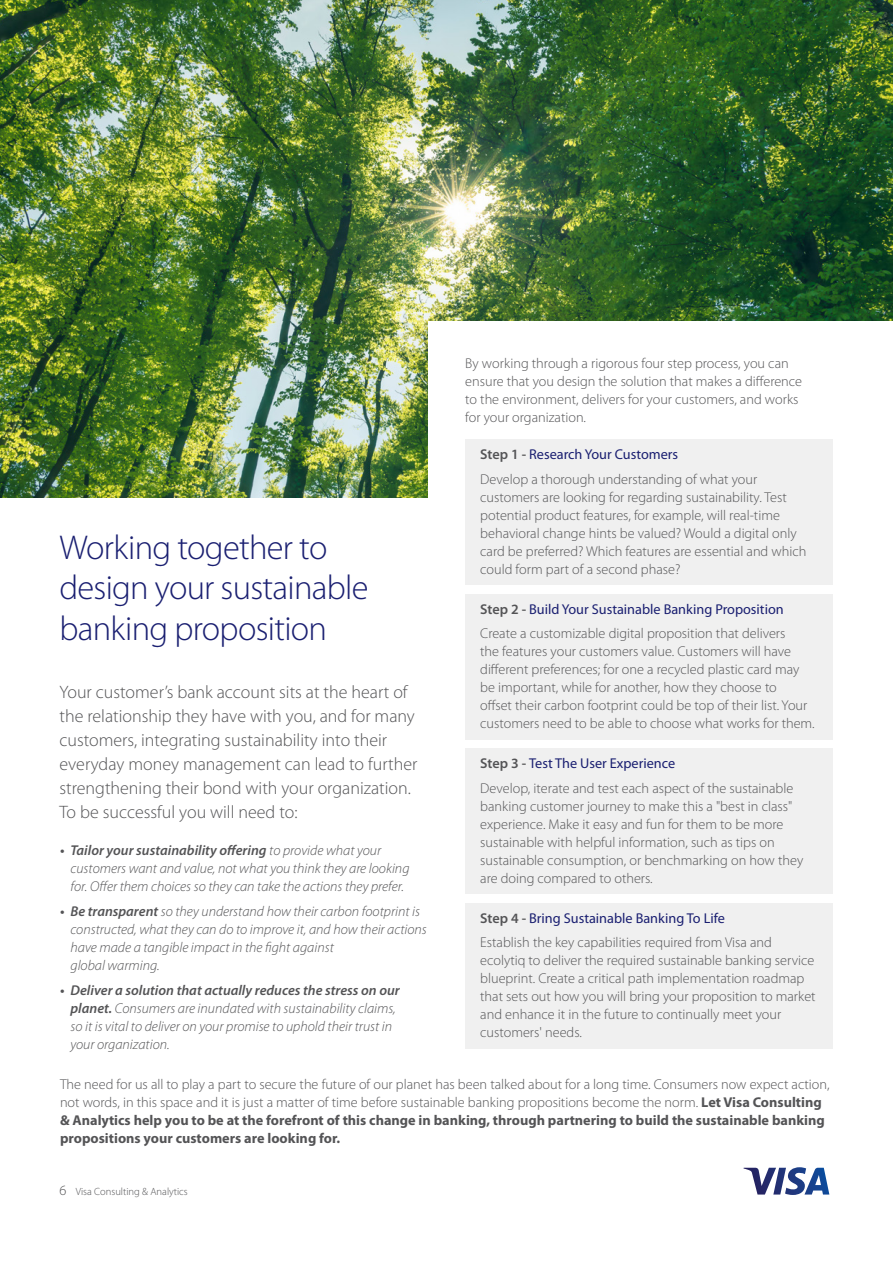
<style>
.page{position:relative;width:893px;height:1263px;background:#fff}
.page>*{position:absolute;margin:0;border:0;box-sizing:border-box;transform-origin:0 0}
.t1{font:300 34.5px/40.5px "Myriad Pro";letter-spacing:-.02em;color:#1a1f71}
.t2{font:300 18px/24px "Myriad Pro";color:#545456}
.t3{font:300 14.25px/18px "Myriad Pro";color:#545456}
.t4{font:italic 300 14.25px/18px "Myriad Pro";color:#545456}
.t5{font:14.25px "Myriad Pro";color:#1a1f71}
.t6{font:300 10.5px "Myriad Pro";color:#545456}
.s1{font-weight:600}
.s2{font-weight:600;color:#545456}
.s3{font-weight:700}
</style>
<div class="page">
<div style="left:465px;top:439px;width:368px;height:146px;background:#f0f0f0"></div>
<div style="left:465px;top:594px;width:368px;height:145px;background:#f0f0f0"></div>
<div style="left:465px;top:749px;width:368px;height:145px;background:#f0f0f0"></div>
<div style="left:465px;top:903px;width:368px;height:146px;background:#f0f0f0"></div>
<img style="left:0;top:320px;width:428px;height:177px">
<img style="left:0;top:0;width:893px;height:320px">
<svg style="left:743px;top:1167px;width:86px;height:28px"></svg>
<h2 class="t1" style="left:59px;top:528px;width:311px">Working together to design your sustainable banking proposition</h2>
<p class="t2" style="left:59px;top:680px;width:359px">Your customer’s bank account sits at the heart of the relationship they have with you, and for many customers, integrating sustainability into their everyday money management can lead to further strengthening their bond with your organization.<br>To be successful you will need to:</p>
<p class="t4" style="left:71px;top:842px;width:340px;text-indent:-11px"><span class="s1">• Tailor your sustainability offering</span> to provide what your customers want and value, not what you think they are looking for. Offer them choices so they can take the actions they prefer.</p>
<p class="t4" style="left:71px;top:902px;width:358px;text-indent:-11px"><span class="s1">• Be transparent</span> so they understand how their carbon footprint is constructed, what they can do to improve it, and how their actions have made a tangible impact in the fight against<br>global warming.</p>
<p class="t4" style="left:71px;top:981px;width:331px;text-indent:-11px"><span class="s1">• Deliver a solution that actually reduces the stress on our planet.</span> Consumers are inundated with sustainability claims, so it is vital to deliver on your promise to uphold their trust in your organization.</p>
<p class="t3" style="left:465px;top:354px;width:338px">By working through a rigorous four step process, you can ensure that you design the solution that makes a difference to the environment, delivers for your customers, and works for your organization.</p>
<h3 class="t5" style="left:480px;top:447px;width:199px"><span class="s2">Step 1 -</span> Research Your Customers</h3>
<p class="t3" style="left:480px;top:470px;width:328px">Develop a thorough understanding of what your customers are looking for regarding sustainability. Test potential product features, for example, will real-time behavioral change hints be valued? Would a digital only card be preferred? Which features are essential and which could form part of a second phase?</p>
<h3 class="t5" style="left:480px;top:601px;width:305px"><span class="s2">Step 2 -</span> Build Your Sustainable Banking Proposition</h3>
<p class="t3" style="left:480px;top:625px;width:336px">Create a customizable digital proposition that delivers<br>the features your customers value. Customers will have different preferences; for one a recycled plastic card may be important, while for another, how they choose to<br>offset their carbon footprint could be top of their list. Your customers need to be able to choose what works for them.</p>
<h3 class="t5" style="left:480px;top:756px;width:196px"><span class="s2">Step 3 -</span> Test The User Experience</h3>
<p class="t3" style="left:480px;top:779px;width:325px">Develop, iterate and test each aspect of the sustainable banking customer journey to make this a "best in class" experience. Make it easy and fun for them to be more sustainable with helpful information, such as tips on sustainable consumption, or benchmarking on how they are doing compared to others.</p>
<h3 class="t5" style="left:480px;top:910px;width:246px"><span class="s2">Step 4 -</span> Bring Sustainable Banking To Life</h3>
<p class="t3" style="left:480px;top:934px;width:337px">Establish the key capabilities required from Visa and ecolytiq to deliver the required sustainable banking service blueprint. Create a critical path implementation roadmap that sets out how you will bring your proposition to market and enhance it in the future to continually meet your customers' needs.</p>
<p class="t3" style="left:60px;top:1075px;width:771px">The need for us all to play a part to secure the future of our planet has been talked about for a long time. Consumers now expect action, not words, in this space and it is just a matter of time before sustainable banking propositions become the norm. <span class="s3">Let Visa Consulting &amp; Analytics help you to be at the forefront of this change in banking, through partnering to build the sustainable banking propositions your customers are looking for.</span></p>
<p class="t3" style="left:59px;top:1181px;width:8px">6</p>
<p class="t6" style="left:76px;top:1186px;width:114px">Visa Consulting &amp; Analytics</p>
</div>
